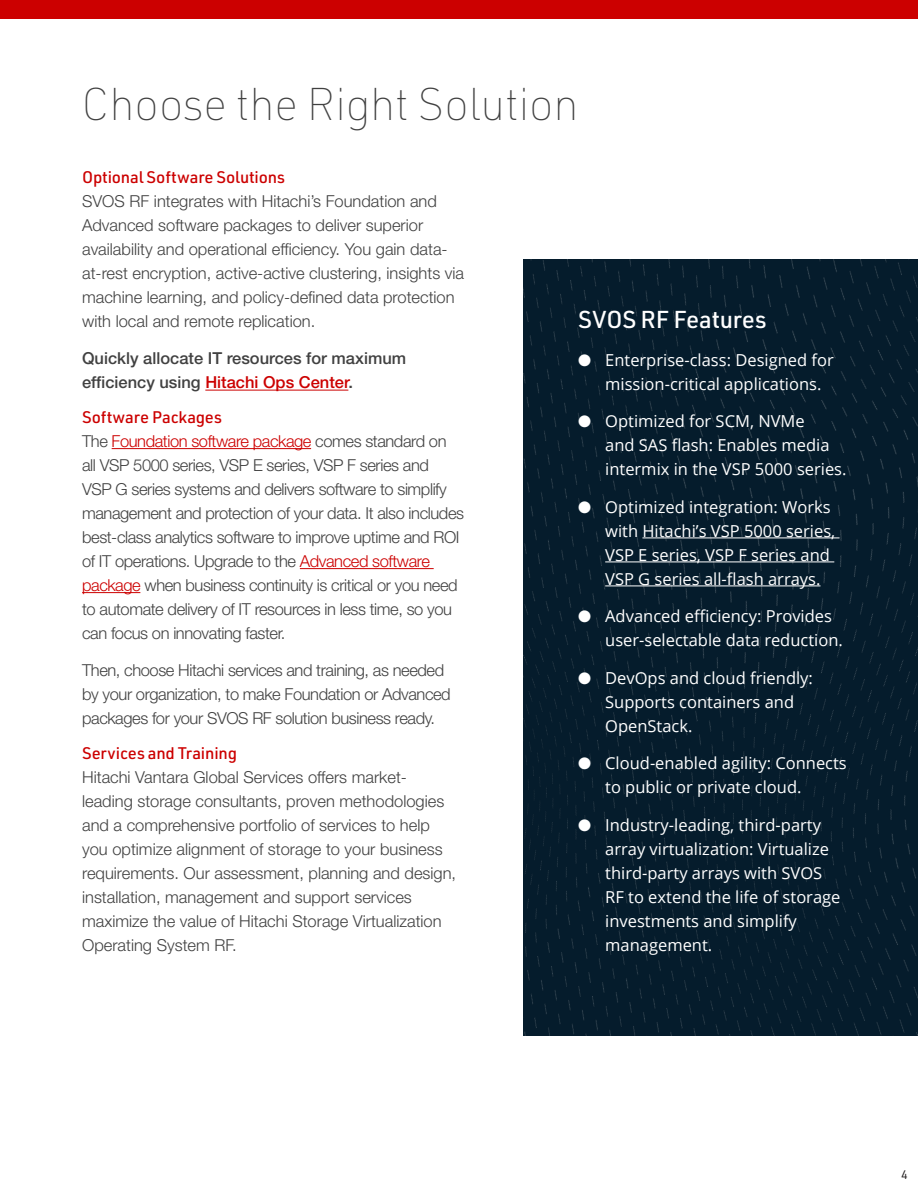
<style>
.page{position:relative;width:918px;height:1188px;background:#fff}
.page>*{position:absolute;margin:0;border:0;box-sizing:border-box;transform-origin:0 0}
.Section_Header{font:100 45px "URWDIN";letter-spacing:-.01em;color:#414141}
.Sidebar_Subhead__whi{font:500 24px "URWDIN";letter-spacing:-.005em;color:#fff}
.Body{font:300 16.5px/24px "Helvetica Neue LT Std";color:#414141}
.t1{font:16.5px/24px "Open Sans";color:#fff}
.Body-2{font:300 16.5px/24px "Helvetica Neue LT Std";letter-spacing:-.025em;color:#414141}
.Benefit{font:500 16.5px/24px "Helvetica Neue LT Std";color:#414141}
.Features_subhead{font:500 16.5px "URWDIN";letter-spacing:-.01em;color:#c00}
.t2{font:12.15px "URWDIN";color:#231f20}
.s1{color:#c00}
</style>
<div class="page">
<div style="left:0;top:0;width:918px;height:18px;background:#c00"></div>
<div style="left:523px;top:259px;width:395px;height:777px;background:#051c2c"></div>
<hr style="left:205px;top:390px;width:143px;height:1px;background:#c00">
<hr style="left:112px;top:448px;width:199px;height:1px;background:#c00">
<hr style="left:300px;top:568px;width:134px;height:1px;background:#c00">
<hr style="left:82px;top:592px;width:58px;height:1px;background:#c00">
<hr style="left:642px;top:538px;width:198px;height:1px;background:#fff">
<hr style="left:605px;top:562px;width:229px;height:1px;background:#fff">
<hr style="left:605px;top:586px;width:216px;height:1px;background:#fff">
<p class="Section_Header" style="left:81px;top:75px;width:499px">Choose the Right Solution</p>
<p class="Features_subhead" style="left:82px;top:166px;width:204px">Optional Software Solutions</p>
<p class="Body" style="left:82px;top:189px;width:384px">SVOS RF integrates with Hitachi’s Foundation and Advanced software packages to deliver superior availability and operational efficiency. You gain data&shy;at-rest encryption, active-active clustering, insights via machine learning, and policy-defined data protection with local and remote replication.</p>
<p class="Benefit" style="left:82px;top:346px;width:326px">Quickly allocate IT resources for maximum efficiency using <span class="s1">Hitachi Ops Center</span>.</p>
<p class="Features_subhead" style="left:82px;top:406px;width:141px">Software Packages</p>
<p class="Body-2" style="left:82px;top:429px;width:383px">The <span class="s1">Foundation software package</span> comes standard on all VSP 5000 series, VSP E series, VSP F series and<br>VSP G series systems and delivers software to simplify management and protection of your data. It also includes best-class analytics software to improve uptime and ROI of IT operations. Upgrade to the <span class="s1">Advanced software package</span> when business continuity is critical or you need to automate delivery of IT resources in less time, so you can focus on innovating faster.</p>
<p class="Body-2" style="left:82px;top:658px;width:370px">Then, choose Hitachi services and training, as needed by your organization, to make Foundation or Advanced packages for your SVOS RF solution business ready.</p>
<p class="Features_subhead" style="left:82px;top:742px;width:156px">Services and Training</p>
<p class="Body" style="left:82px;top:765px;width:376px">Hitachi Vantara Global Services offers market&shy;leading storage consultants, proven methodologies and a comprehensive portfolio of services to help you optimize alignment of storage to your business requirements. Our assessment, planning and design, installation, management and support services maximize the value of Hitachi Storage Virtualization Operating System RF.</p>
<p class="Sidebar_Subhead__whi" style="left:578px;top:304px;width:190px">SVOS RF Features</p>
<p class="t1" style="left:605px;top:347px;width:230px;text-indent:-27px">● Enterprise-class: Designed for mission-critical applications.</p>
<p class="t1" style="left:605px;top:409px;width:243px;text-indent:-27px">● Optimized for SCM, NVMe<br>and SAS flash: Enables media intermix in the VSP 5000 series.</p>
<p class="t1" style="left:605px;top:494px;width:232px;text-indent:-27px">● Optimized integration: Works with Hitachi’s VSP 5000 series,<br>VSP E series, VSP F series and<br>VSP G series all-flash arrays.</p>
<p class="t1" style="left:605px;top:604px;width:239px;text-indent:-27px">● Advanced efficiency: Provides user-selectable data reduction.</p>
<p class="t1" style="left:605px;top:665px;width:209px;text-indent:-27px">● DevOps and cloud friendly:<br>Supports containers and<br>OpenStack.</p>
<p class="t1" style="left:605px;top:751px;width:243px;text-indent:-27px">● Cloud-enabled agility: Connects to public or private cloud.</p>
<p class="t1" style="left:605px;top:812px;width:237px;text-indent:-27px">● Industry-leading, third-party array virtualization: Virtualize third-party arrays with SVOS<br>RF to extend the life of storage investments and simplify management.</p>
<p class="t2" style="left:901px;top:1167px;width:8px">4</p>
</div>
